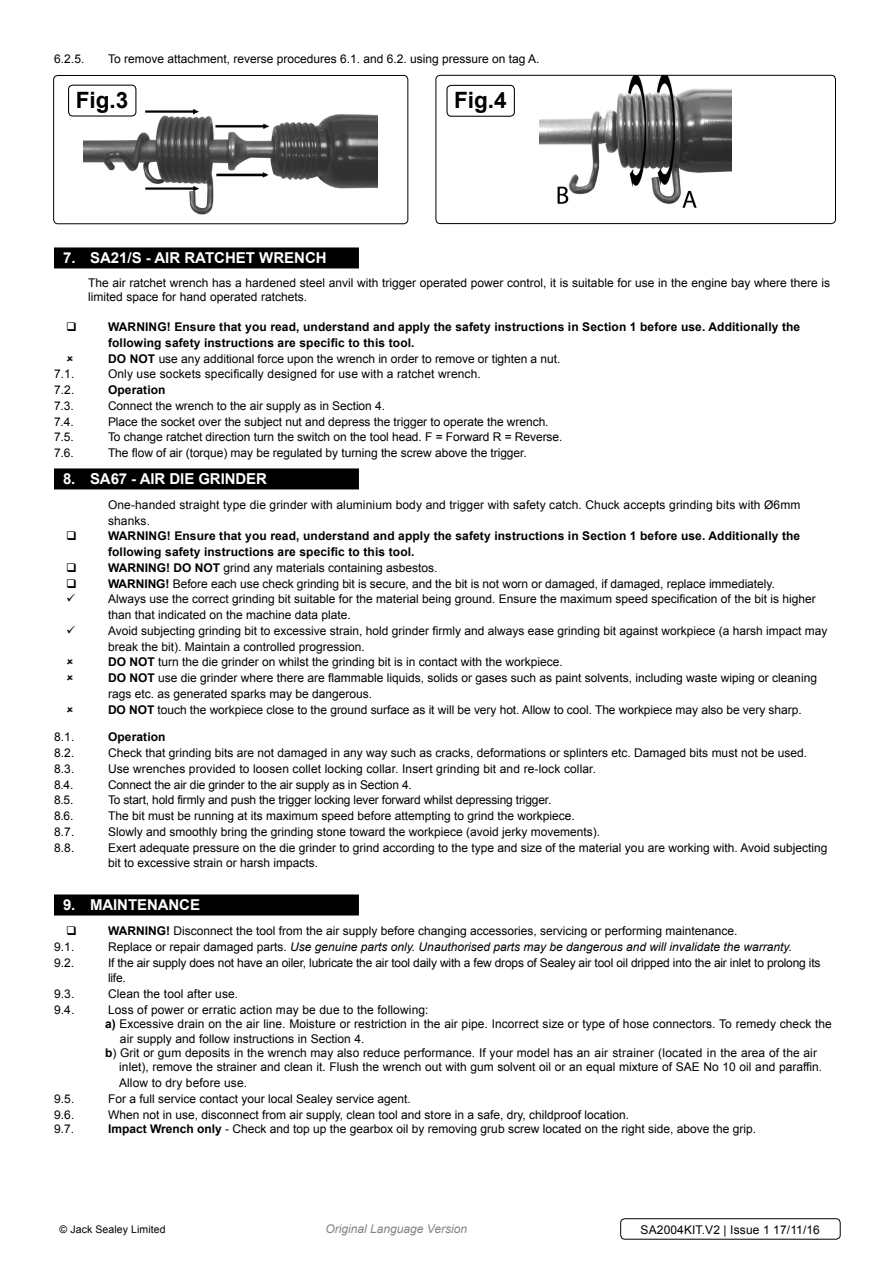
<style>
.page{position:relative;width:893px;height:1263px;background:#fff}
.page>*{position:absolute;margin:0;border:0;box-sizing:border-box;transform-origin:0 0}
.t1{font:700 22.5px "Arial";color:#000}
.t2{font:700 15px "Arial";letter-spacing:-.005em;color:#fff}
.t3{font:12px/15.8px "Arial";color:#000}
.t4{font:700 12px/15.8px "Arial";letter-spacing:.01em;color:#000}
.t5{font:italic 12px "Arial";color:#000}
.t6{font:italic 12px "Arial";color:#808285}
.t7{font:10.5px "Arial";letter-spacing:.01em;color:#000}
.s1{font-weight:400;font-size:12px;color:#000}
.s2{font-weight:400}
.s3{font-weight:700}
.s4{font-style:normal}
</style>
<div class="page">
<div style="left:54px;top:247px;width:305px;height:21px;background:#000"></div>
<div style="left:54px;top:468px;width:305px;height:21px;background:#000"></div>
<div style="left:54px;top:894px;width:305px;height:21px;background:#000"></div>
<img style="left:540px;top:77px;width:192px;height:131px">
<div style="left:436px;top:75px;width:400px;height:149px;border:1px solid #000;border-radius:4px"></div>
<div style="left:446px;top:85px;width:69px;height:32px;border:1px solid #000;border-radius:4px"></div>
<img style="left:84px;top:84px;width:294px;height:131px">
<div style="left:53px;top:75px;width:355px;height:149px;border:1px solid #000;border-radius:4px"></div>
<div style="left:69px;top:85px;width:67px;height:31px;background:#fff;border-radius:4px"></div>
<div style="left:68px;top:85px;width:68px;height:32px;border:1px solid #000;border-radius:4px"></div>
<div style="left:620px;top:1218px;width:221px;height:21px;border:1px solid #000;border-radius:4px"></div>
<p class="t3" style="left:54px;top:51px;width:43px">6.2.5. T</p>
<p class="t3" style="left:114px;top:51px;width:427px">o remove attachment, reverse procedures 6.1. and 6.2. using pressure on tag A.</p>
<h1 class="t1" style="left:76px;top:85px;width:54px">Fig.3</h1>
<h1 class="t1" style="left:454px;top:85px;width:54px">Fig.4</h1>
<p class="t2" style="left:63px;top:248px;width:272px">7. SA21/S - air ratchet wrench<span class="s1">S</span></p>
<p class="t3" style="left:54px;top:275px;width:22px">T</p>
<p class="t3" style="left:88px;top:275px;width:744px;line-height:14.4px;text-indent:7px">he air ratchet wrench has a hardened steel anvil with trigger operated power control, it is suitable for use in the engine bay where there is limited space for hand operated ratchets.</p>
<p class="t4" style="left:108px;top:319px;width:11px">WAR</p>
<p class="t4" style="left:108px;top:319px;width:694px;text-indent:28px">NING! Ensure that you read, understand and apply the safety instructions in Section 1 before use. Additionally the following safety instructions are specific to this tool.<br>DO NOT <span class="s2">use any additional force upon the wrench in order to remove or tighten a nut.</span></p>
<p class="t3" style="left:54px;top:366px;width:22px">7.1.</p>
<p class="t3" style="left:108px;top:366px;width:374px">Only use sockets specifically designed for use with a ratchet wrench.</p>
<p class="t3" style="left:54px;top:382px;width:22px">7.2.</p>
<p class="t4" style="left:108px;top:382px;width:59px">Operation</p>
<p class="t3" style="left:54px;top:398px;width:45px">7.3. C</p>
<p class="t3" style="left:117px;top:398px;width:270px">onnect the wrench to the air supply as in Section 4.</p>
<p class="t3" style="left:54px;top:414px;width:21px">7.4.</p>
<p class="t3" style="left:108px;top:414px;width:442px">Place the socket over the subject nut and depress the trigger to operate the wrench.</p>
<p class="t3" style="left:54px;top:429px;width:45px">7.5. T</p>
<p class="t3" style="left:114px;top:429px;width:450px">o change ratchet direction turn the switch on the tool head. F = Forward R = Reverse.</p>
<p class="t3" style="left:54px;top:445px;width:21px">7.6.</p>
<p class="t3" style="left:108px;top:445px;width:420px">The flow of air (torque) may be regulated by turning the screw above the trigger.</p>
<p class="t2" style="left:63px;top:469px;width:206px">8. SA67 - air die grinder</p>
<p class="t3" style="left:54px;top:497px;width:33px">O</p>
<p class="t3" style="left:108px;top:497px;width:694px;text-indent:9px">ne-handed straight type die grinder with aluminium body and trigger with safety catch. Chuck accepts grinding bits with Ø6mm shanks.</p>
<p class="t4" style="left:108px;top:529px;width:11px">WAR</p>
<p class="t4" style="left:108px;top:529px;width:694px;text-indent:28px">NING! Ensure that you read, understand and apply the safety instructions in Section 1 before use. Additionally the following safety instructions are specific to this tool.<br>WAR</p>
<p class="t3" style="left:136px;top:560px;width:303px"><span class="s3">NING! DO NOT</span> grind any materials containing asbestos.</p>
<p class="t3" style="left:108px;top:576px;width:721px;text-indent:28px"><span class="s3">NING!</span> Before each use check grinding bit is secure, and the bit is not worn or damaged, if damaged, replace immediately.<br>Always use the correct grinding bit suitable for the material being ground. Ensure the maximum speed specification of the bit is higher than that indicated on the machine data plate.<br>Avoid subjecting grinding bit to excessive strain, hold grinder firmly and always ease grinding bit against workpiece (a harsh impact may break the bit). Maintain a controlled progression.<br><span class="s3">DO NOT</span> turn the die grinder on whilst the grinding bit is in contact with the workpiece.<br><span class="s3">DO NOT</span> use die grinder where there are flammable liquids, solids or gases such as paint solvents, including waste wiping or cleaning rags etc. as generated sparks may be dangerous.<br><span class="s3">DO NOT</span> touch the workpiece close to the ground surface as it will be very hot. Allow to cool. The workpiece may also be very sharp.</p>
<p class="t4" style="left:108px;top:576px;width:11px">WAR</p>
<p class="t3" style="left:54px;top:729px;width:22px">8.1.</p>
<p class="t4" style="left:108px;top:730px;width:59px">Operation</p>
<p class="t3" style="left:54px;top:745px;width:22px">8.2.</p>
<p class="t3" style="left:108px;top:745px;width:700px">Check that grinding bits are not damaged in any way such as cracks, deformations or splinters etc. Damaged bits must not be used.</p>
<p class="t3" style="left:54px;top:761px;width:39px">8.3. U</p>
<p class="t3" style="left:117px;top:761px;width:481px">se wrenches provided to loosen collet locking collar. I nsert grinding bit and re-lock collar.</p>
<p class="t3" style="left:54px;top:777px;width:39px">8.4. C</p>
<p class="t3" style="left:116px;top:777px;width:297px">onnect the air die grinder to the air supply as in Section 4.</p>
<p class="t3" style="left:54px;top:792px;width:39px">8.5. T</p>
<p class="t3" style="left:114px;top:792px;width:439px">o start, hold firmly and push the trigger locking lever forward whilst depressing trigger.</p>
<p class="t3" style="left:54px;top:808px;width:21px">8.6.</p>
<p class="t3" style="left:108px;top:808px;width:468px">The bit must be running at its maximum speed before attempting to grind the workpiece.</p>
<p class="t3" style="left:54px;top:824px;width:39px">8.7. S</p>
<p class="t3" style="left:116px;top:824px;width:486px">lowly and smoothly bring the grinding stone toward the workpiece (avoid jerky movements).</p>
<p class="t3" style="left:54px;top:840px;width:39px">8.8. E</p>
<p class="t3" style="left:108px;top:840px;width:721px;text-indent:8px">xert adequate pressure on the die grinder to grind according to the type and size of the material you are working with. Avoid subjecting bit to excessive strain or harsh impacts.</p>
<p class="t2" style="left:63px;top:895px;width:139px">9. maintenance</p>
<p class="t4" style="left:108px;top:923px;width:11px">WAR</p>
<p class="t3" style="left:136px;top:923px;width:603px"><span class="s3">NING!</span> Disconnect the tool from the air supply before changing accessories, servicing or performing maintenance.</p>
<p class="t3" style="left:54px;top:939px;width:39px">9.1. R</p>
<p class="t5" style="left:117px;top:939px;width:677px"><span class="s4">eplace or repair damaged parts.</span> Use genuine parts only. Unauthorised parts may be dangerous and will invalidate the warranty.</p>
<p class="t3" style="left:54px;top:954px;width:37px">9.2. I</p>
<p class="t3" style="left:108px;top:954px;width:714px">f the air supply does not have an oiler, lubricate the air tool daily with a few drops of Sealey air tool oil dripped into the air inlet to prolong its life.</p>
<p class="t3" style="left:54px;top:986px;width:39px">9.3. C</p>
<p class="t3" style="left:117px;top:986px;width:123px">lean the tool after use.</p>
<p class="t3" style="left:54px;top:1002px;width:46px">9.4. L</p>
<p class="t3" style="left:115px;top:1002px;width:315px">oss of power or erratic action may be due to the following:</p>
<p class="t3" style="left:105px;top:1016px;width:728px"><span class="s3">a)</span> Excessive drain on the air line. Moisture or restriction in the air pipe. I ncorrect size or type of hose connectors. To remedy check the</p>
<p class="t3" style="left:120px;top:1030px;width:246px">air supply and follow instructions in Section 4.</p>
<p class="t3" style="left:105px;top:1045px;width:714px"><span class="s3">b</span>) Grit or gum deposits in the wrench may also reduce performance. If your model has an air strainer (located in the area of the air</p>
<p class="t3" style="left:119px;top:1059px;width:704px">inlet), remove the strainer and clean it. Flush the wrench out with gum solvent oil or an equal mixture of SAE No 10 oil and paraffin.</p>
<p class="t3" style="left:119px;top:1075px;width:130px">Allow to dry before use.</p>
<p class="t3" style="left:54px;top:1091px;width:39px">9.5. F</p>
<p class="t3" style="left:115px;top:1091px;width:297px">or a full service contact your local Sealey service agent.</p>
<p class="t3" style="left:54px;top:1106px;width:22px">9.6.</p>
<p class="t3" style="left:108px;top:1106px;width:523px">When not in use, disconnect from air supply, clean tool and store in a safe, dry, childproof location.</p>
<p class="t3" style="left:54px;top:1121px;width:22px">9.7.</p>
<p class="t3" style="left:108px;top:1121px;width:650px"><span class="s3">Impact Wrench only</span> - Check and top up the gearbox oil by removing grub screw located on the right side, above the grip.</p>
<p class="t7" style="left:60px;top:1223px;width:108px">© Jack Sealey Limited</p>
<p class="t6" style="left:325px;top:1221px;width:143px">Original Language Version</p>
<p class="t3" style="left:641px;top:1221px;width:181px">SA2004KIT.V2 | Issue 1 17/11/16</p>
</div>
